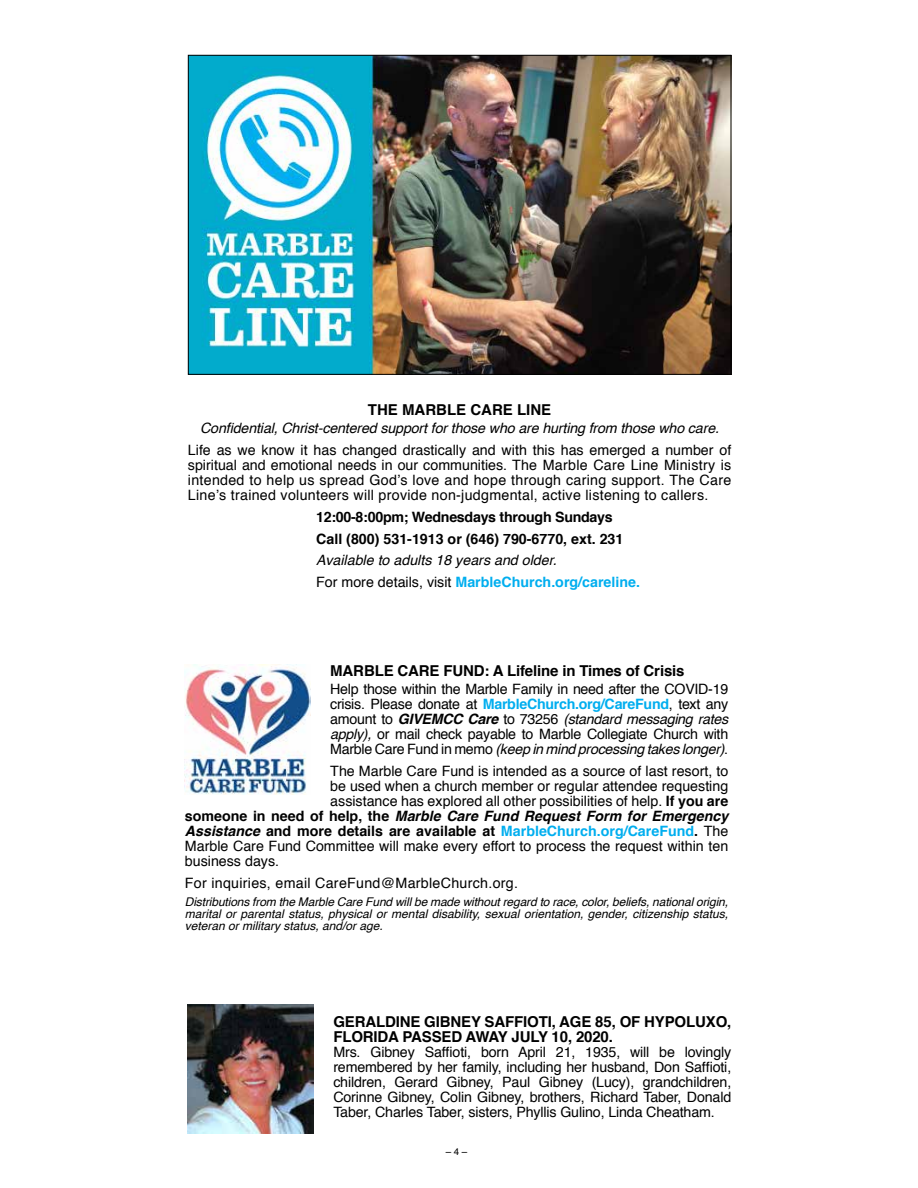
<style>
.page{position:relative;width:918px;height:1188px;background:#fff}
.page>*{position:absolute;margin:0;border:0;box-sizing:border-box;transform-origin:0 0}
.t1{font:700 15px/15px "Helvetica";letter-spacing:-.01em;color:#000}
.t2{font:14.25px/15px "Helvetica";color:#000;text-align:justify}
.t3{font:italic 14.25px/21.8px "Helvetica";letter-spacing:-.01em;color:#000}
.t4{font:700 14.25px/21.8px "Helvetica";letter-spacing:-.02em;color:#000}
.t5{font:700 14.25px "Helvetica";color:#000}
.t6{font:italic 700 14.25px "Helvetica";color:#000}
.t7{font:14.25px "Helvetica";letter-spacing:.02em;color:#000}
.t8{font:italic 12px/12px "Helvetica";color:#000;text-align:justify}
.t9{font:9.75px "Helvetica";color:#000}
.s1{font-style:normal}
.s2{font-weight:700;font-style:normal;color:#00aeef}
.s3{font-weight:700;color:#00aeef}
.s4{font-weight:700;font-style:italic}
.s5{font-style:italic}
.s6{font-weight:700}
.s7{color:#00aeef}
.s8{font-weight:400}
</style>
<div class="page">
<img style="left:190px;top:57px;width:539px;height:316px">
<img style="left:185px;top:665px;width:125px;height:129px">
<img style="left:188px;top:1004px;width:125px;height:130px">
<p class="t1" style="left:368px;top:403px;width:185px">THE MARBLE CARE LINE</p>
<p class="t3" style="left:200px;top:418px;width:520px">Confidential, Christ-centered support for those who are hurting from those who care.</p>
<p class="t2" style="left:188px;top:443px;width:545px">Life as we know it has changed drastically and with this has emerged a number of spiritual and emotional needs in our communities. The Marble Care Line Ministry is intended to help us spread God’s love and hope through caring support. The Care Line’s trained volunteers will provide non-judgmental, active listening to callers.</p>
<p class="t4" style="left:316px;top:506px;width:309px">12:00-8:00pm; Wednesdays through Sundays<br>Call (800) 531-1913 or (646) 790-6770, ext. 231</p>
<p class="t3" style="left:316px;top:550px;width:325px">Available to adults 18 years and older.<br><span class="s1">For more details, visit</span> <span class="s2">MarbleChurch.org/careline.</span></p>
<p class="t1" style="left:330px;top:663px;width:356px">MARBLE CARE FUND: A Lifeline in Times of Crisis</p>
<p class="t2" style="left:330px;top:682px;width:400px">Help those within the Marble Family in need after the COVID-19 crisis. Please donate at <span class="s3">MarbleChurch.org/CareFund</span>, text any amount to <span class="s4">GIVEMCC Care</span> to 73256 <span class="s5">(standard messaging rates apply),</span> or mail check payable to Marble Collegiate Church with Marble Care Fund in memo <span class="s5">(keep in mind processing takes longer)</span>.</p>
<p class="t2" style="left:330px;top:764px;width:400px">The Marble Care Fund is intended as a source of last resort, to</p>
<p class="t2" style="left:330px;top:779px;width:400px">be used when a church member or regular attendee requesting</p>
<p class="t2" style="left:330px;top:794px;width:400px">assistance has explored all other possibilities of help. <span class="s6">If you are</span></p>
<p class="t6" style="left:185px;top:804px;width:545px"><span class="s1">someone in need of help, the</span> Marble Care Fund Request Form for Emergency</p>
<p class="t5" style="left:185px;top:819px;width:545px"><span class="s5">Assistance</span> and more details are available at <span class="s7">MarbleChurch.org/CareFund</span>. <span class="s8">The</span></p>
<p class="t2" style="left:185px;top:839px;width:545px">Marble Care Fund Committee will make every effort to process the request within ten</p>
<p class="t2" style="left:185px;top:854px;width:93px">business days.</p>
<p class="t7" style="left:185px;top:872px;width:332px">For inquiries, email CareFund@MarbleChurch.org.</p>
<p class="t8" style="left:185px;top:896px;width:545px">Distributions from the Marble Care Fund will be made without regard to race, color, beliefs, national origin, marital or parental status, physical or mental disability, sexual orientation, gender, citizenship status, veteran or military status, and/or age.</p>
<p class="t1" style="left:333px;top:1015px;width:400px">GERALDINE GIBNEY SAFFIOTI, AGE 85, OF HYPOLUXO,<br>FLORIDA PASSED AWAY JULY 10, 2020.</p>
<p class="t2" style="left:333px;top:1045px;width:399px">Mrs. Gibney Saffioti, born April 21, 1935, will be lovingly remembered by her family, including her husband, Don Saffioti, children, Gerard Gibney, Paul Gibney (Lucy), grandchildren, Corinne Gibney, Colin Gibney, brothers, Richard Taber, Donald Taber, Charles Taber, sisters, Phyllis Gulino, Linda Cheatham.</p>
<p class="t9" style="left:446px;top:1144px;width:23px">– 4 –</p>
</div>
